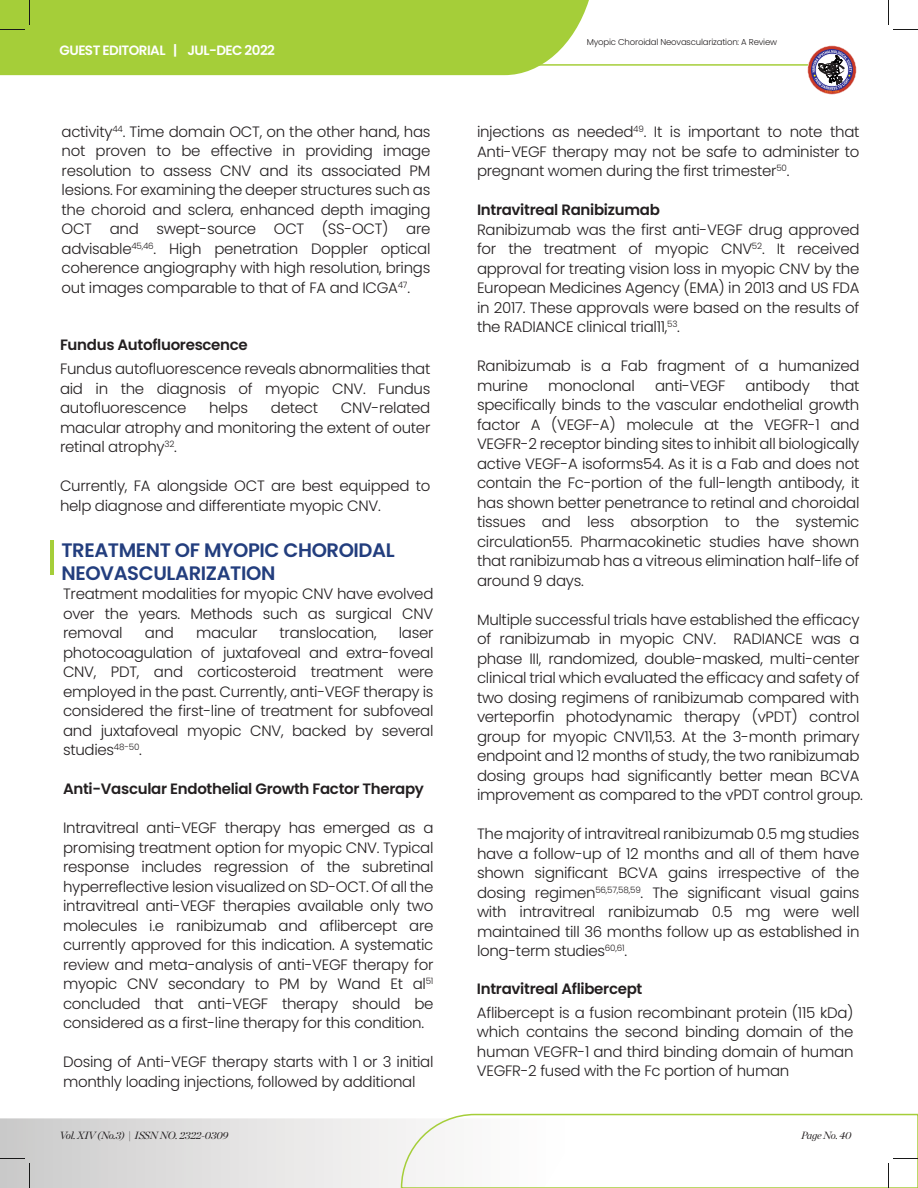
<style>
.page{position:relative;width:918px;height:1188px;background:#fff}
.page>*{position:absolute;margin:0;border:0;box-sizing:border-box;transform-origin:0 0}
.t1{font:600 19.5px/23.4px "Poppins";letter-spacing:-.02em;color:#233e7e}
.t2{font:300 15px/19.5px "Poppins";letter-spacing:-.02em;color:#231f20;text-align:justify}
.t3{font:600 15px "Poppins";letter-spacing:-.02em;color:#231f20}
.t4{font:600 13.5px "Poppins";letter-spacing:-.04em;color:#fff}
.t5{font:italic 10.5px "Chronicle Display";letter-spacing:-.02em;color:#231f20}
.t6{font:300 8.55px "Poppins";letter-spacing:-.02em;color:#231f20}
</style>
<div class="page">
<hr style="left:527px;top:64px;width:282px;height:2px;background:#a5ce39">
<div style="left:0;top:0;width:589px;height:75px;background:#a5ce39"></div>
<svg style="left:808px;top:46px;width:48px;height:48px"></svg>
<div style="left:808px;top:46px;width:48px;height:48px;border:1px dashed #fff;border-radius:50%"></div>
<svg style="left:811px;top:49px;width:42px;height:42px"></svg>
<svg style="left:812px;top:50px;width:40px;height:42px"></svg>
<svg style="left:30px;top:0;width:1px;height:24px"></svg>
<svg style="left:0;top:30px;width:24px;height:1px"></svg>
<svg style="left:888px;top:0;width:1px;height:24px"></svg>
<svg style="left:0;top:1113px;width:918px;height:75px"></svg>
<hr style="left:50px;top:540px;width:4px;height:34px;background:#a5ce39">
<p class="t4" style="left:60px;top:43px;width:217px">GUEST EDITORIAL | JUL-DEC 2022</p>
<p class="t2" style="left:62px;top:122px;width:370px">activity<sup>44</sup>. Time domain OCT, on the other hand, has not proven to be effective in providing image resolution to assess CNV and its associated PM lesions. For examining the deeper structures such as the choroid and sclera, enhanced depth imaging OCT and swept-source OCT (SS-OCT) are advisable<sup>45,46</sup>. High penetration Doppler optical coherence angiography with high resolution, brings out images comparable to that of FA and ICGA<sup>47</sup>.</p>
<p class="t3" style="left:60px;top:336px;width:189px">Fundus Autofluorescence</p>
<p class="t2" style="left:60px;top:359px;width:372px">Fundus autofluorescence reveals abnormalities that aid in the diagnosis of myopic CNV. Fundus autofluorescence</p>
<p class="t2" style="left:60px;top:398px;width:372px;text-indent:281px">CNV-related macular atrophy and monitoring the extent of outer retinal atrophy<sup>32</sup>.</p>
<p class="t2" style="left:60px;top:476px;width:372px">Currently, FA alongside OCT are best equipped to help diagnose and differentiate myopic CNV.</p>
<p class="t2" style="left:209px;top:398px;width:40px">helps</p>
<p class="t2" style="left:271px;top:398px;width:49px">detect</p>
<h1 class="t1" style="left:61px;top:538px;width:335px">TREATMENT OF MYOPIC CHOROIDAL<br>NEOVASCULARIZATION</h1>
<p class="t2" style="left:63px;top:584px;width:372px">Treatment modalities for myopic CNV have evolved over the years. Methods such as surgical CNV removal</p>
<p class="t2" style="left:145px;top:623px;width:31px">and</p>
<p class="t2" style="left:196px;top:623px;width:63px">macular</p>
<p class="t2" style="left:280px;top:623px;width:99px">translocation,</p>
<p class="t2" style="left:63px;top:623px;width:372px;text-indent:336px">laser photocoagulation of juxtafoveal and extra-foveal CNV, PDT, and corticosteroid treatment were employed in the past. Currently, anti-VEGF therapy is considered the first-line of treatment for subfoveal and juxtafoveal myopic CNV, backed by several studies<sup>48-50</sup>.</p>
<p class="t3" style="left:63px;top:780px;width:362px">Anti-Vascular Endothelial Growth Factor Therapy</p>
<p class="t2" style="left:63px;top:818px;width:372px">Intravitreal anti-VEGF therapy has emerged as a promising treatment option for myopic CNV. Typical response includes regression of the subretinal hyperreflective lesion visualized on SD-OCT. Of all the intravitreal anti-VEGF therapies available only two molecules i.e ranibizumab and aflibercept are currently approved for this indication. A systematic review and meta-analysis of anti-VEGF therapy for myopic CNV secondary to PM by Wand Et al<sup>51 </sup>concluded that anti-VEGF therapy should be considered as a first-line therapy for this condition.</p>
<p class="t2" style="left:63px;top:1052px;width:372px">Dosing of Anti-VEGF therapy starts with 1 or 3 initial monthly loading injections, followed by additional</p>
<p class="t5" style="left:60px;top:1127px;width:170px">Vol. XIV (No.3) | ISSN NO. 2322-0309</p>
<p class="t6" style="left:587px;top:37px;width:192px">Myopic Choroidal Neovascularization: A Review</p>
<p class="t2" style="left:477px;top:122px;width:384px">injections as needed<sup>49</sup>. It is important to note that Anti-VEGF therapy may not be safe to administer to pregnant women during the first trimester<sup>50</sup>.</p>
<p class="t3" style="left:477px;top:201px;width:184px">Intravitreal Ranibizumab</p>
<p class="t2" style="left:477px;top:220px;width:384px">Ranibizumab was the first anti-VEGF drug approved for the treatment of myopic CNV<sup>52</sup>. It received approval for treating vision loss in myopic CNV by the European Medicines Agency (EMA) in 2013 and US FDA in 2017. These approvals were based on the results of the RADIANCE clinical trial11,<sup>53</sup>.</p>
<p class="t2" style="left:477px;top:356px;width:384px">Ranibizumab is a Fab fragment of a humanized murine</p>
<p class="t2" style="left:548px;top:376px;width:88px">monoclonal</p>
<p class="t2" style="left:655px;top:376px;width:72px">anti-VEGF</p>
<p class="t2" style="left:746px;top:376px;width:66px">antibody</p>
<p class="t2" style="left:477px;top:376px;width:384px;text-indent:353px">that specifically binds to the vascular endothelial growth factor A (VEGF-A) molecule at the VEGFR-1 and VEGFR-2 receptor binding sites to inhibit all biologically active VEGF-A isoforms54. As it is a Fab and does not contain the Fc-portion of the full-length antibody, it has shown better penetrance to retinal and choroidal tissues and less absorption to the systemic circulation55. Pharmacokinetic studies have shown that ranibizumab has a vitreous elimination half-life of around 9 days.</p>
<p class="t2" style="left:477px;top:610px;width:387px;text-align:left">Multiple successful trials have established the efficacy of ranibizumab in myopic CNV. RADIANCE was a phase III, randomized, double-masked, multi-center clinical trial which evaluated the efficacy and safety of two dosing regimens of ranibizumab compared with verteporfin photodynamic therapy (vPDT) control group for myopic CNV11,53. At the 3-month primary endpoint and 12 months of study, the two ranibizumab dosing groups had significantly better mean BCVA improvement as compared to the vPDT control group.</p>
<p class="t2" style="left:477px;top:824px;width:384px">The majority of intravitreal ranibizumab 0.5 mg studies have a follow-up of 12 months and all of them have shown significant BCVA gains irrespective of the dosing regimen<sup>56,57,58,59</sup>. The significant visual gains with intravitreal ranibizumab 0.5 mg were well maintained till 36 months follow up as established in long-term studies<sup>60,61</sup>.</p>
<p class="t3" style="left:477px;top:980px;width:167px">Intravitreal Aflibercept</p>
<p class="t2" style="left:477px;top:1003px;width:378px">Aflibercept is a fusion recombinant protein (115 kDa) which contains the second binding domain of the human VEGFR-1 and third binding domain of human VEGFR-2 fused with the Fc portion of human</p>
<p class="t5" style="left:801px;top:1127px;width:52px">Page No. 40</p>
</div>
